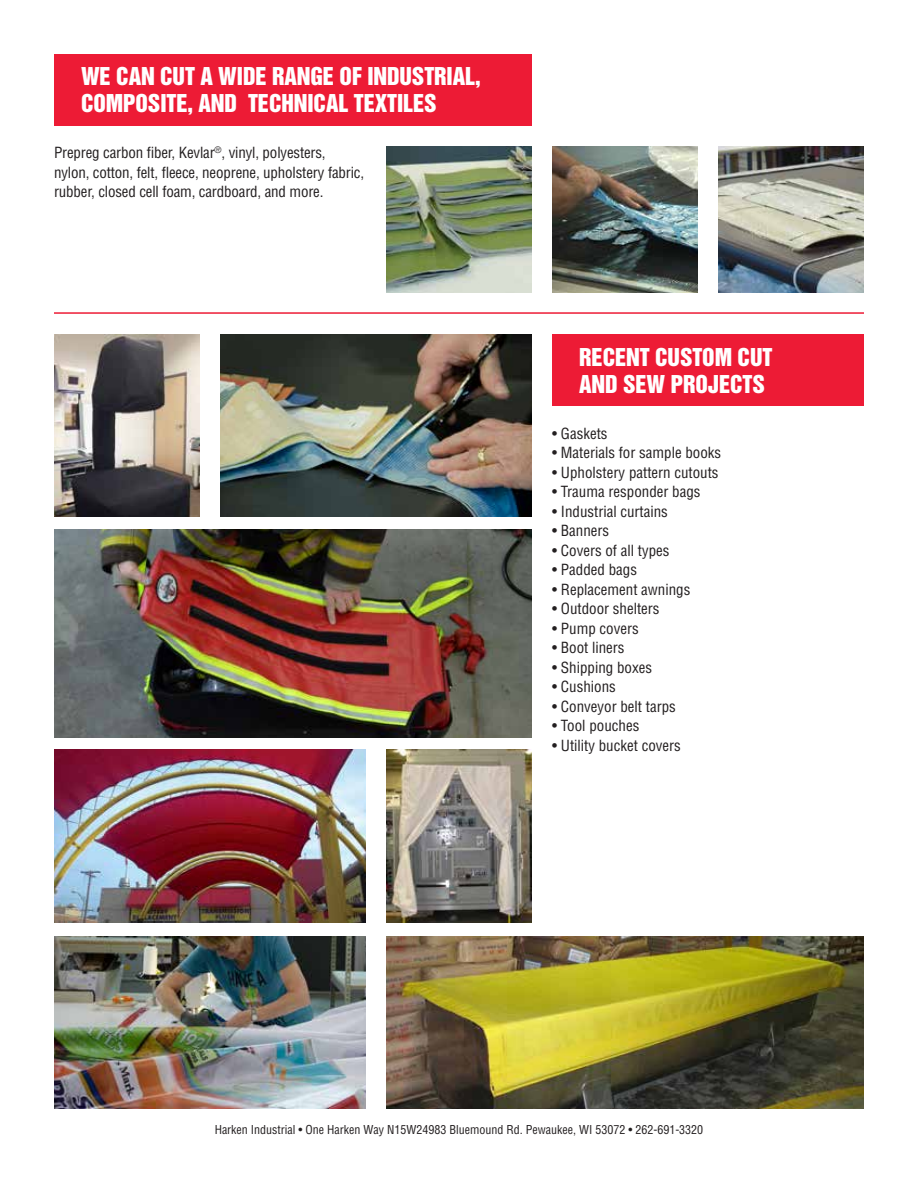
<style>
.page{position:relative;width:918px;height:1188px;background:#fff}
.page>*{position:absolute;margin:0;border:0;box-sizing:border-box;transform-origin:0 0}
.t1{font:22.5px/27px "Helvetica Inserat";letter-spacing:-.005em;color:#fff}
.t2{font:condensed 15px/19.5px "Helvetica";color:#231f20}
.t3{font:condensed 12px "Helvetica";color:#231f20}
</style>
<div class="page">
<div style="left:552px;top:334px;width:312px;height:72px;background:#ed1b35"></div>
<img style="left:54px;top:530px;width:478px;height:207px">
<img style="left:54px;top:937px;width:312px;height:171px">
<img style="left:386px;top:937px;width:478px;height:171px">
<img style="left:54px;top:749px;width:312px;height:173px">
<img style="left:220px;top:334px;width:312px;height:182px">
<img style="left:386px;top:749px;width:146px;height:173px">
<img style="left:54px;top:334px;width:146px;height:182px">
<img style="left:718px;top:146px;width:146px;height:146px">
<img style="left:552px;top:146px;width:146px;height:146px">
<img style="left:386px;top:146px;width:146px;height:146px">
<div style="left:54px;top:54px;width:478px;height:72px;background:#ed1b35"></div>
<hr style="left:54px;top:312px;width:810px;height:2px;background:#ed1b35">
<h1 class="t1" style="left:81px;top:64px;width:401px">WE CAN CUT A WIDE RANGE OF INDUSTRIAL,<br>COMPOSITE, AND TECHNICAL TEXTILES</h1>
<p class="t2" style="left:54px;top:143px;width:312px">Prepreg carbon fiber, Kevlar<sup>®</sup>, vinyl, polyesters, nylon, cotton, felt, fleece, neoprene, upholstery fabric, rubber, closed cell foam, cardboard, and more.</p>
<h1 class="t1" style="left:579px;top:344px;width:195px">RECENT CUSTOM CUT<br>AND SEW PROJECTS</h1>
<p class="t2" style="left:552px;top:423px;width:57px">• Gaskets</p>
<p class="t2" style="left:552px;top:443px;width:171px">• Materials for sample books</p>
<p class="t2" style="left:552px;top:462px;width:168px">• Upholstery pattern cutouts</p>
<p class="t2" style="left:552px;top:482px;width:150px">• Trauma responder bags</p>
<p class="t2" style="left:552px;top:501px;width:117px">• Industrial curtains</p>
<p class="t2" style="left:552px;top:521px;width:59px">• Banners</p>
<p class="t2" style="left:552px;top:540px;width:119px">• Covers of all types</p>
<p class="t2" style="left:552px;top:560px;width:86px">• Padded bags</p>
<p class="t2" style="left:552px;top:579px;width:140px">• Replacement awnings</p>
<p class="t2" style="left:552px;top:599px;width:109px">• Outdoor shelters</p>
<p class="t2" style="left:552px;top:618px;width:88px">• Pump covers</p>
<p class="t2" style="left:552px;top:638px;width:74px">• Boot liners</p>
<p class="t2" style="left:552px;top:657px;width:101px">• Shipping boxes</p>
<p class="t2" style="left:552px;top:677px;width:65px">• Cushions</p>
<p class="t2" style="left:552px;top:696px;width:125px">• Conveyor belt tarps</p>
<p class="t2" style="left:552px;top:716px;width:89px">• Tool pouches</p>
<p class="t2" style="left:552px;top:735px;width:130px">• Utility bucket covers</p>
<p class="t3" style="left:215px;top:1122px;width:490px">Harken Industrial • One Harken Way N15W24983 Bluemound Rd. Pewaukee, WI 53072 • 262-691-3320</p>
</div>
